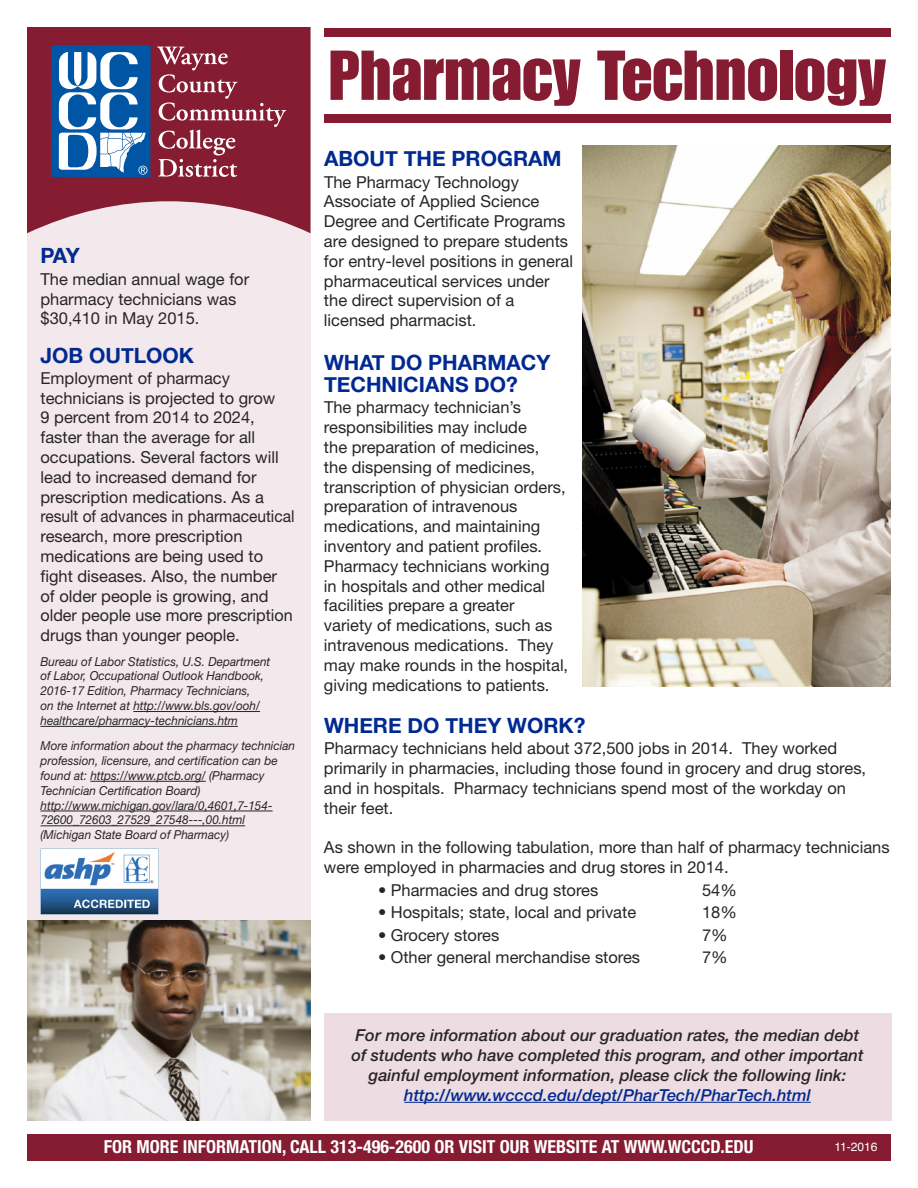
<style>
.page{position:relative;width:918px;height:1188px;background:#fff}
.page>*{position:absolute;margin:0;border:0;box-sizing:border-box;transform-origin:0 0}
.t1{font:69px "Impact";color:#851c31}
.t2{font:700 21px/22.5px "Helvetica Neue";color:#002991}
.t3{font:700 condensed 18px "Helvetica Neue";color:#fff}
.t4{font:16.5px/19.8px "Helvetica Neue";color:#272526}
.t5{font:italic 500 16.5px/19.8px "Helvetica Neue";color:#272526;text-align:center}
.t6{font:italic 500 16.5px "Helvetica Neue";color:#002991}
.t7{font:italic 12.3px/14.9px "Helvetica Neue";color:#272526;scale:.95 1}
.t8{font:12px "Helvetica";color:#fff}
</style>
<div class="page">
<div style="left:27px;top:28px;width:283px;height:1093px;background:#f3e8eb"></div>
<svg style="left:27px;top:27px;width:283px;height:206px;fill:#851c31"></svg>
<div style="left:27px;top:1134px;width:864px;height:27px;background:#851c31"></div>
<img style="left:27px;top:920px;width:283px;height:201px">
<hr style="left:133px;top:711px;width:127px;height:1px;background:#272526">
<hr style="left:40px;top:726px;width:198px;height:1px;background:#272526">
<hr style="left:90px;top:781px;width:116px;height:1px;background:#272526">
<hr style="left:40px;top:811px;width:233px;height:1px;background:#272526">
<hr style="left:40px;top:826px;width:205px;height:1px;background:#272526">
<div style="left:51px;top:45px;width:99px;height:132px;background:#0155a5"></div>
<div style="left:51px;top:45px;width:100px;height:133px;border:1px solid #0155a5"></div>
<svg style="left:157px;top:47px;width:129px;height:130px;background:#953b4d"></svg>
<svg style="left:59px;top:52px;width:88px;height:123px"></svg>
<img style="left:583px;top:146px;width:308px;height:540px">
<div style="left:324px;top:114px;width:567px;height:8px;background:#851c31"></div>
<div style="left:324px;top:28px;width:567px;height:9px;background:#851c31"></div>
<div style="left:324px;top:1013px;width:567px;height:108px;background:#eddce1"></div>
<hr style="left:404px;top:1102px;width:407px;height:1px;background:#002991">
<img style="left:40px;top:848px;width:119px;height:67px">
<p class="t2" style="left:40px;top:244px;width:41px">PAY</p>
<p class="t4" style="left:40px;top:271px;width:210px">The median annual wage for pharmacy technicians was $30,410 in May 2015.</p>
<p class="t2" style="left:40px;top:343px;width:155px">JOB OUTLOOK</p>
<p class="t4" style="left:40px;top:370px;width:255px">Employment of pharmacy technicians is projected to grow<br>9 percent from 2014 to 2024, faster than the average for all occupations. Several factors will lead to increased demand for prescription medications. As a result of advances in pharmaceutical research, more prescription medications are being used to fight diseases. Also, the number of older people is growing, and older people use more prescription drugs than younger people.</p>
<p class="t7" style="left:41px;top:655px;width:243px">Bureau of Labor Statistics, U.S. Department of Labor, Occupational Outlook Handbook, 2016-17 Edition, Pharmacy Technicians,<br>on the Internet at http://www.bls.gov/ooh/ healthcare/pharmacy-technicians.htm</p>
<p class="t7" style="left:41px;top:740px;width:269px">More information about the pharmacy technician profession, licensure, and certification can be found at: https://www.ptcb.org/ (Pharmacy Technician Certification Board) http://www.michigan.gov/lara/0,4601,7-154- 72600_72603_27529_27548---,00.html (Michigan State Board of Pharmacy)</p>
<h1 class="t1" style="left:329px;top:51px;width:558px">Pharmacy Technology</h1>
<p class="t2" style="left:324px;top:147px;width:239px">ABOUT THE PROGRAM</p>
<p class="t4" style="left:324px;top:173px;width:251px">The Pharmacy Technology<br>Associate of Applied Science<br>Degree and Certificate Programs are designed to prepare students for entry-level positions in general pharmaceutical services under the direct supervision of a licensed pharmacist.</p>
<p class="t2" style="left:324px;top:350px;width:228px">WHAT DO PHARMACY<br>TECHNICIANS DO?</p>
<p class="t4" style="left:324px;top:399px;width:246px">The pharmacy technician’s responsibilities may include<br>the preparation of medicines,<br>the dispensing of medicines, transcription of physician orders, preparation of intravenous medications, and maintaining inventory and patient profiles.<br>Pharmacy technicians working<br>in hospitals and other medical facilities prepare a greater<br>variety of medications, such as intravenous medications. They may make rounds in the hospital, giving medications to patients.</p>
<p class="t2" style="left:324px;top:714px;width:263px">WHERE DO THEY WORK?</p>
<p class="t4" style="left:324px;top:740px;width:544px">Pharmacy technicians held about 372,500 jobs in 2014. They worked primarily in pharmacies, including those found in grocery and drug stores, and in hospitals. Pharmacy technicians spend most of the workday on their feet.</p>
<p class="t4" style="left:324px;top:839px;width:567px">As shown in the following tabulation, more than half of pharmacy technicians were employed in pharmacies and drug stores in 2014.</p>
<p class="t4" style="left:378px;top:881px;width:222px">• Pharmacies and drug stores</p>
<p class="t4" style="left:702px;top:881px;width:36px">54%</p>
<p class="t4" style="left:378px;top:904px;width:260px">• Hospitals; state, local and private</p>
<p class="t4" style="left:702px;top:904px;width:36px">18%</p>
<p class="t4" style="left:378px;top:926px;width:123px">• Grocery stores</p>
<p class="t4" style="left:702px;top:926px;width:27px">7%</p>
<p class="t4" style="left:378px;top:949px;width:264px">• Other general merchandise stores</p>
<p class="t4" style="left:702px;top:949px;width:27px">7%</p>
<p class="t5" style="left:351px;top:1027px;width:514px">For more information about our graduation rates, the median debt of students who have completed this program, and other important gainful employment information, please click the following link:</p>
<p class="t6" style="left:404px;top:1089px;width:408px">http://www.wcccd.edu/dept/PharTech/PharTech.html</p>
<p class="t3" style="left:104px;top:1141px;width:651px">FOR MORE INFORMATION, CALL 313-496-2600 OR VISIT OUR WEBSITE AT WWW.WCCCD.EDU</p>
<p class="t8" style="left:834px;top:1140px;width:45px">11-2016</p>
</div>
